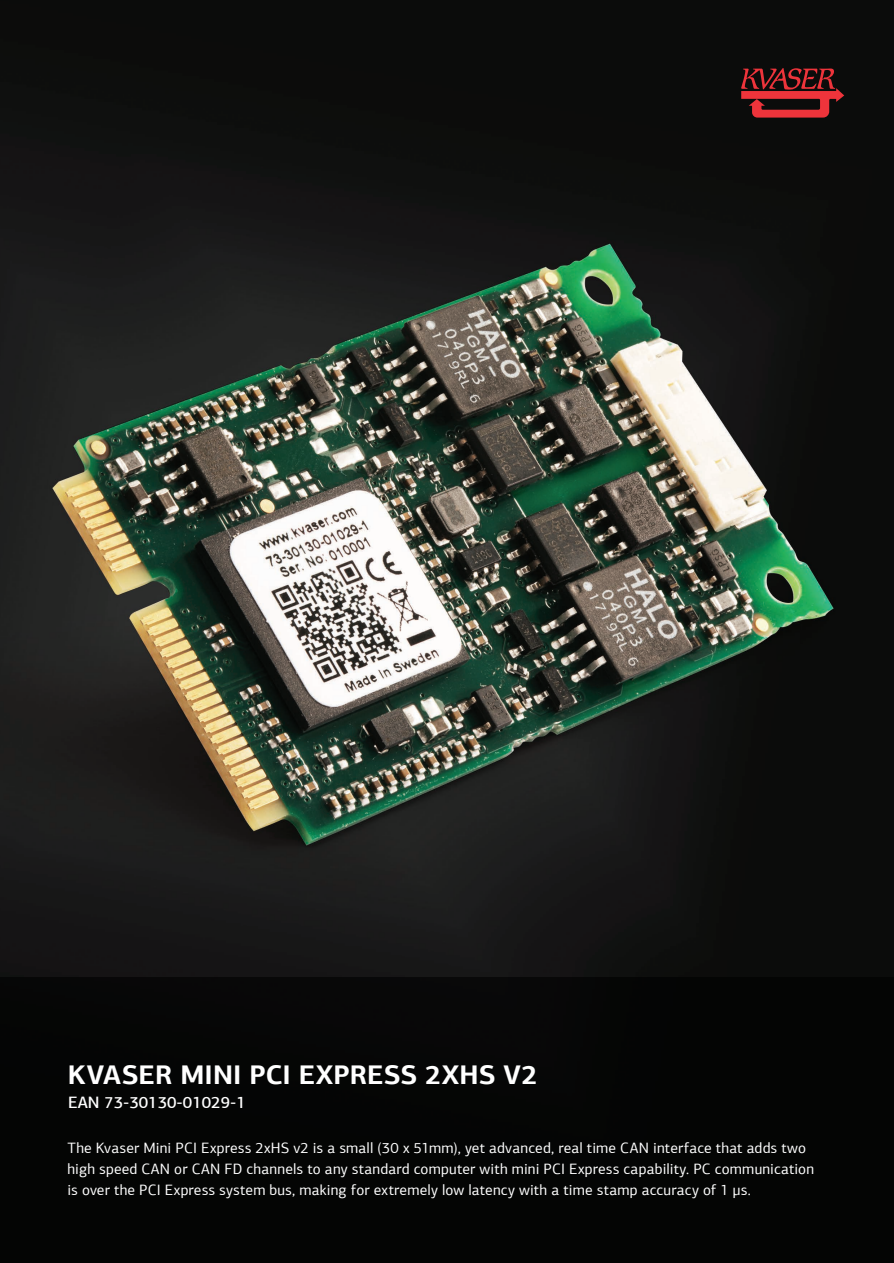
<style>
.page{position:relative;width:894px;height:1263px;background:#fff}
.page>*{position:absolute;margin:0;border:0;box-sizing:border-box;transform-origin:0 0}
.t1{font:700 27px "PF Agora Sans Pro";letter-spacing:.005em;color:#fff}
.t2{font:500 16.5px "PF Agora Sans Pro";color:#fff}
.t3{font:15px/21px "PF Agora Sans Pro";letter-spacing:.01em;color:#fff}
</style>
<div class="page">
<img style="left:0;top:0;width:893px;height:977px">
<svg style="left:741px;top:68px;width:102px;height:50px;background:#711d20"></svg>
<div style="left:0;top:977px;width:893px;height:286px;background:#040504"></div>
<h1 class="t1" style="left:68px;top:1057px;width:471px">KVASER MINI PCI EXPRESS 2XHS V2</h1>
<p class="t2" style="left:68px;top:1092px;width:179px">EAN 73-30130-01029-1</p>
<p class="t3" style="left:68px;top:1137px;width:747px">The Kvaser Mini PCI Express 2xHS v2 is a small (30 x 51mm), yet advanced, real time CAN interface that adds two high speed CAN or CAN FD channels to any standard computer with mini PCI Express capability. PC communication is over the PCI Express system bus, making for extremely low latency with a time stamp accuracy of 1 µs.</p>
</div>
